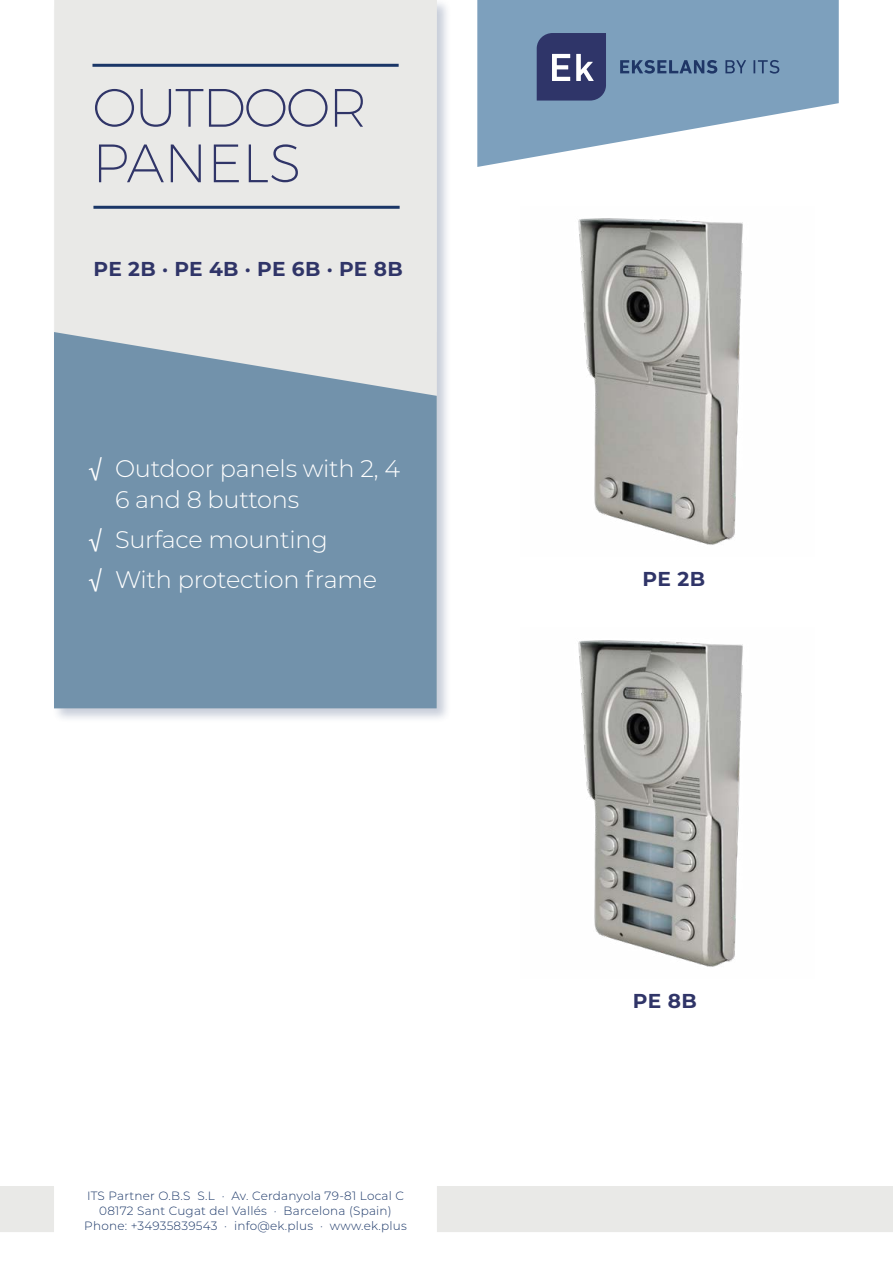
<style>
.page{position:relative;width:893px;height:1263px;background:#fff}
.page>*{position:absolute;margin:0;border:0;box-sizing:border-box;transform-origin:0 0}
.t1{font:200 54px/55.5px "Montserrat";letter-spacing:-.03em;color:#303568}
.t2{font:300 24px/31.5px "Montserrat";letter-spacing:-.01em;color:#fff}
.t3{font:700 20.1px "Montserrat";letter-spacing:.015em;color:#303568}
.t4{font:300 12px/15px "Montserrat";letter-spacing:.02em;color:#1a3667;text-align:center}
.s1{font-family:"Helvetica Neue LT Std";font-weight:400}
</style>
<div class="page">
<div style="left:52px;top:0;width:399px;height:723px;background:#1f3666;opacity:.25"></div>
<div style="left:54px;top:0;width:383px;height:332px;background:#e9e9e7"></div>
<svg style="left:54px;top:332px;width:383px;height:376px;background:#7c99b0"></svg>
<hr style="left:92px;top:64px;width:307px;height:3px;background:#1a3667">
<hr style="left:93px;top:206px;width:307px;height:3px;background:#1a3667">
<svg style="left:477px;top:0;width:362px;height:167px;fill:#7da0bd"></svg>
<svg style="left:537px;top:33px;width:69px;height:68px;background:#484e7c"></svg>
<svg style="left:620px;top:60px;width:97px;height:14px"></svg>
<svg style="left:725px;top:60px;width:21px;height:13px"></svg>
<svg style="left:753px;top:60px;width:26px;height:14px"></svg>
<div style="left:0;top:1186px;width:54px;height:46px;background:#e9e9e7"></div>
<div style="left:437px;top:1186px;width:456px;height:46px;background:#e9e9e7"></div>
<img style="left:578px;top:640px;width:165px;height:327px">
<img style="left:578px;top:218px;width:165px;height:327px">
<h1 class="t1" style="left:92px;top:79px;width:276px">OUTDOOR<br>PANELS</h1>
<h3 class="t3" style="left:93px;top:254px;width:311px">PE 2B · PE 4B · PE 6B · PE 8B</h3>
<h2 class="t2" style="left:115px;top:451px;width:287px;text-indent:-27px"><span class="s1">√</span> Outdoor panels with 2, 4<br>6 and 8 buttons</h2>
<h2 class="t2" style="left:88px;top:519px;width:291px;line-height:40px"><span class="s1">√</span> Surface mounting<br><span class="s1">√</span> With protection frame</h2>
<p class="t4" style="left:84px;top:1187px;width:324px">ITS Partner O.B.S S.L · Av. Cerdanyola 79-81 Local C<br>08172 Sant Cugat del Vallés · Barcelona (Spain)<br>Phone: +34935839543 · info@ek.plus · www.ek.plus</p>
<h3 class="t3" style="left:642px;top:564px;width:64px">PE 2B</h3>
<h3 class="t3" style="left:633px;top:987px;width:65px">PE 8B</h3>
</div>
